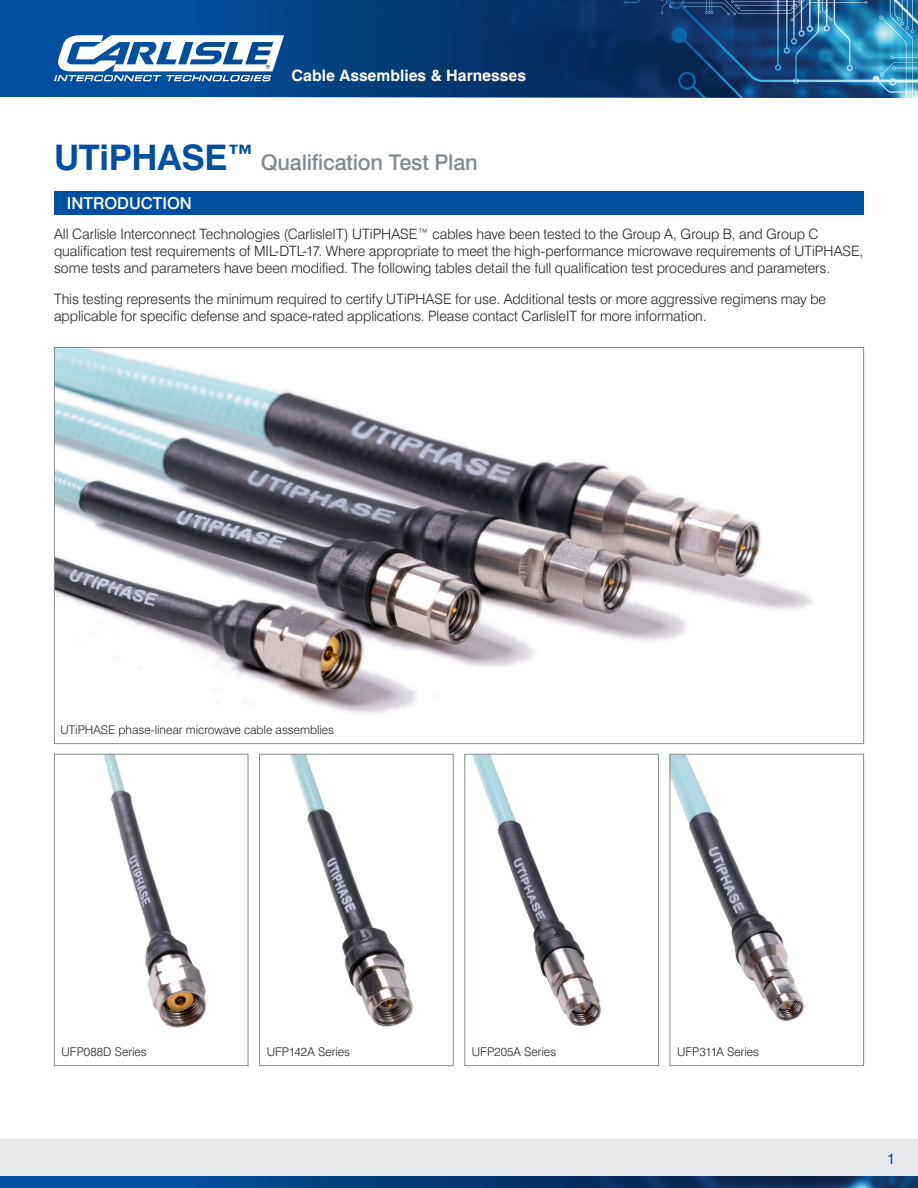
<style>
.page{position:relative;width:918px;height:1188px;background:#fff}
.page>*{position:absolute;margin:0;border:0;box-sizing:border-box;transform-origin:0 0}
.t1{font:500 21.75px "Swiss 721 BT";letter-spacing:-.01em;color:#848b8f}
.Header_Bar{font:500 16.5px "Swiss 721 BT";color:#fff}
.t2{font:700 15.75px "Swiss 721 BT";color:#fff}
.t3{font:15px "Swiss 721 BT";color:#01509f}
.t4{font:300 14.25px/17.1px "Swiss 721 BT";letter-spacing:-.005em;color:#231f20}
.t5{font:300 12px "Swiss 721 BT";color:#231f20}
.s1{font-weight:700;font-size:35.25px;color:#01509f}
</style>
<div class="page">
<img style="left:0;top:0;width:918px;height:97px">
<svg style="left:54px;top:35px;width:230px;height:46px"></svg>
<div style="left:0;top:1139px;width:918px;height:49px;background:#e6e7e9"></div>
<img style="left:0;top:1176px;width:918px;height:12px">
<div style="left:55px;top:191px;width:809px;height:23px;background:#01509f"></div>
<img style="left:56px;top:349px;width:757px;height:365px">
<img style="left:104px;top:756px;width:102px;height:272px">
<div style="left:54px;top:754px;width:194px;height:312px;border:1px solid #848b8f"></div>
<img style="left:290px;top:756px;width:124px;height:271px">
<div style="left:259px;top:754px;width:195px;height:312px;border:1px solid #848b8f"></div>
<img style="left:472px;top:756px;width:129px;height:270px">
<div style="left:464px;top:754px;width:195px;height:312px;border:1px solid #848b8f"></div>
<img style="left:672px;top:756px;width:133px;height:265px">
<div style="left:670px;top:754px;width:194px;height:312px;border:1px solid #848b8f"></div>
<p class="t2" style="left:292px;top:66px;width:236px">Cable Assemblies &amp; Harnesses</p>
<p class="t1" style="left:54px;top:150px;width:425px"><span class="s1">UTiPHASE™</span> Qualification Test Plan</p>
<p class="Header_Bar" style="left:67px;top:193px;width:127px">INTRODUCTION</p>
<p class="t4" style="left:54px;top:226px;width:811px">All Carlisle Interconnect Technologies (CarlisleIT) UTiPHASE™ cables have been tested to the Group A, Group B, and Group C qualification test requirements of MIL-DTL-17. Where appropriate to meet the high-performance microwave requirements of UTiPHASE, some tests and parameters have been modified. The following tables detail the full qualification test procedures and parameters.</p>
<p class="t4" style="left:54px;top:290px;width:774px">This testing represents the minimum required to certify UTiPHASE for use. Additional tests or more aggressive regimens may be applicable for specific defense and space-rated applications. Please contact CarlisleIT for more information.</p>
<p class="t5" style="left:61px;top:723px;width:275px">UTiPHASE phase-linear microwave cable assemblies</p>
<p class="t5" style="left:62px;top:1044px;width:87px">UFP088D Series</p>
<p class="t5" style="left:267px;top:1044px;width:85px">UFP142A Series</p>
<p class="t5" style="left:472px;top:1044px;width:86px">UFP205A Series</p>
<p class="t5" style="left:677px;top:1044px;width:84px">UFP311A Series</p>
<p class="t3" style="left:887px;top:1149px;width:10px">1</p>
</div>
